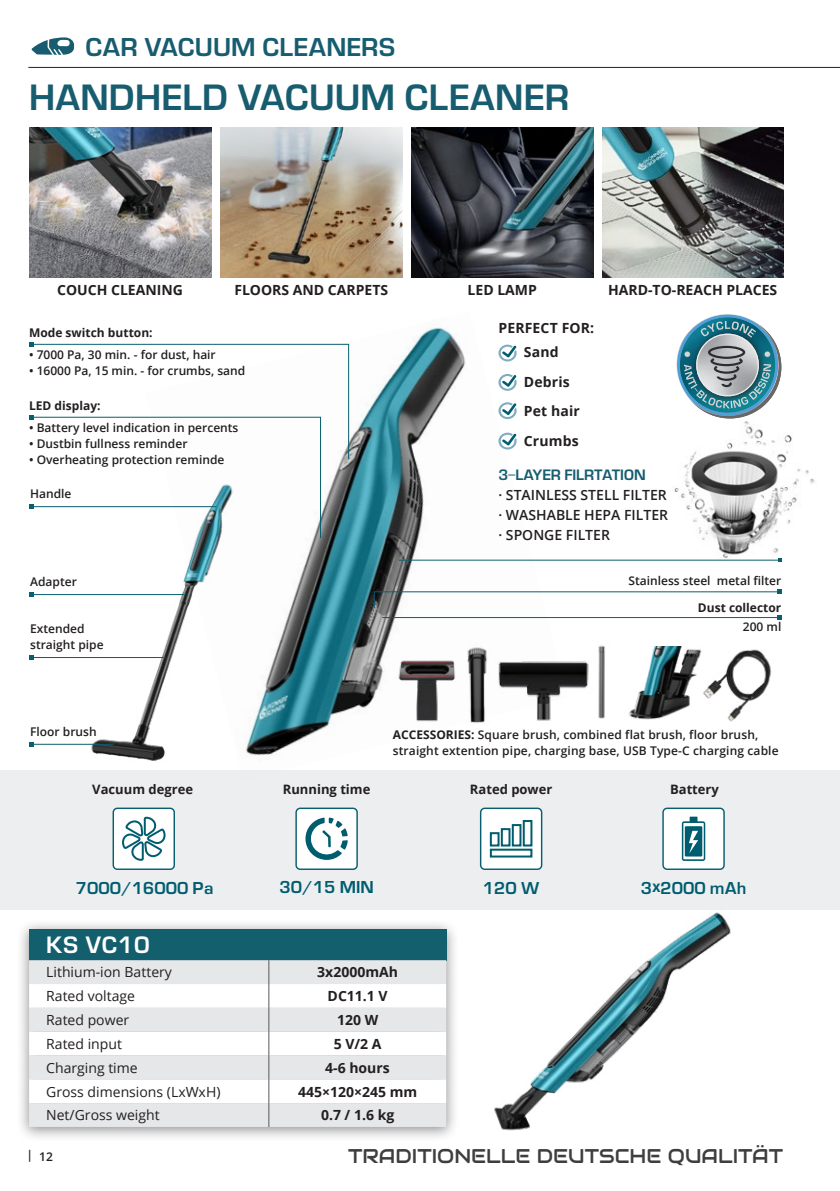
<style>
.page{position:relative;width:840px;height:1191px;background:#fff}
.page>*{position:absolute;margin:0;border:0;box-sizing:border-box;transform-origin:0 0}
.t1{font:34px "Europe Bogdan";color:#175d6f}
.t2{font:24px "Europe Bogdan";color:#175d6f}
.t3{font:22px "Europe Demi PL";letter-spacing:.025em;color:#fff}
.t4{font:19.8px "Audiowide";color:#3e3e3f}
.t5{font:16px "Europe Demi C";color:#005d6f}
.t6{font:700 14px/29.4px "Open Sans";color:#231f20}
.t7{font:14px "Open Sans";color:#231f20}
.t8{font:600 14px/20px "Open Sans";color:#231f20;text-align:justify}
.t9{font:14px "Europe Demi PL";letter-spacing:-.01em;color:#175d6f}
.t10{font:700 13px "Open Sans";color:#231f20}
.t11{font:600 12px/16px "Open Sans";color:#231f20}
.t12{font:700 12px "Open Sans";color:#231f20}
.s1{font-weight:700}
</style>
<div class="page">
<hr style="left:28px;top:67px;width:811px;height:1px;background:#231f20">
<svg style="left:31px;top:37px;width:43px;height:18px"></svg>
<img style="left:220px;top:128px;width:183px;height:149px">
<img style="left:29px;top:128px;width:182px;height:149px">
<img style="left:411px;top:128px;width:181px;height:149px">
<img style="left:602px;top:128px;width:180px;height:149px">
<div style="left:16px;top:919px;width:442px;height:224px;background:#231f20;opacity:.5"></div>
<div style="left:29px;top:929px;width:417px;height:31px;background:#145f6e"></div>
<div style="left:29px;top:960px;width:417px;height:167px;background:#e6e7e9"></div>
<svg style="left:29px;top:984px;width:417px;height:119px"></svg>
<svg style="left:268px;top:960px;width:1px;height:167px"></svg>
<img style="left:480px;top:909px;width:258px;height:222px">
<img style="left:266px;top:327px;width:301px;height:428px">
<div style="left:0;top:770px;width:839px;height:139px;background:#edeeef"></div>
<img style="left:672px;top:418px;width:143px;height:142px">
<hr style="left:398px;top:560px;width:381px;height:1px;background:#095f6f">
<svg style="left:373px;top:590px;width:407px;height:18px"></svg>
<hr style="left:382px;top:617px;width:396px;height:1px;background:#095f6f">
<svg style="left:776px;top:615px;width:4px;height:4px"></svg>
<img style="left:59px;top:539px;width:207px;height:222px">
<hr style="left:32px;top:594px;width:154px;height:1px;background:#095f6f">
<svg style="left:30px;top:592px;width:4px;height:4px"></svg>
<svg style="left:30px;top:342px;width:319px;height:197px"></svg>
<hr style="left:32px;top:657px;width:134px;height:1px;background:#095f6f">
<svg style="left:30px;top:655px;width:4px;height:4px"></svg>
<hr style="left:32px;top:744px;width:82px;height:1px;background:#095f6f">
<svg style="left:30px;top:742px;width:4px;height:4px"></svg>
<svg style="left:498px;top:344px;width:18px;height:17px"></svg>
<svg style="left:498px;top:374px;width:18px;height:17px"></svg>
<svg style="left:498px;top:402px;width:18px;height:17px"></svg>
<svg style="left:498px;top:433px;width:18px;height:16px"></svg>
<img style="left:394px;top:656px;width:61px;height:69px">
<img style="left:461px;top:642px;width:35px;height:82px">
<img style="left:495px;top:658px;width:94px;height:69px">
<img style="left:598px;top:645px;width:7px;height:74px">
<img style="left:628px;top:646px;width:67px;height:74px">
<img style="left:695px;top:649px;width:77px;height:73px">
<div style="left:480px;top:808px;width:61px;height:61px;background:#fff;border-radius:4px"></div>
<div style="left:479px;top:807px;width:63px;height:63px;border:1px solid #095f6f;border-radius:4px"></div>
<div style="left:522px;top:820px;width:10px;height:26px;border:2px solid #005d6f"></div>
<div style="left:489px;top:848px;width:43px;height:9px;border:2px solid #005d6f"></div>
<div style="left:511px;top:824px;width:10px;height:22px;border:2px solid #005d6f"></div>
<div style="left:500px;top:828px;width:10px;height:18px;border:2px solid #005d6f"></div>
<div style="left:489px;top:832px;width:10px;height:14px;border:2px solid #005d6f"></div>
<div style="left:113px;top:808px;width:61px;height:61px;background:#fff;border-radius:4px"></div>
<div style="left:112px;top:807px;width:63px;height:63px;border:1px solid #095f6f;border-radius:4px"></div>
<svg style="left:122px;top:816px;width:44px;height:45px"></svg>
<div style="left:296px;top:808px;width:61px;height:61px;background:#fff;border-radius:4px"></div>
<div style="left:295px;top:807px;width:62px;height:63px;border:1px solid #095f6f;border-radius:4px"></div>
<svg style="left:305px;top:817px;width:42px;height:43px"></svg>
<div style="left:662px;top:808px;width:61px;height:61px;background:#fff;border-radius:4px"></div>
<div style="left:662px;top:807px;width:62px;height:63px;border:1px solid #095f6f;border-radius:4px"></div>
<svg style="left:681px;top:816px;width:23px;height:45px"></svg>
<img style="left:714px;top:349px;width:66px;height:69px">
<img style="left:711px;top:314px;width:67px;height:102px">
<svg style="left:676px;top:315px;width:101px;height:100px"></svg>
<h2 class="t2" style="left:85px;top:33px;width:311px">CAR VACUUM CLEANERS</h2>
<h1 class="t1" style="left:29px;top:78px;width:541px">HANDHELD VACUUM CLEANER</h1>
<p class="t6" style="left:57px;top:274px;width:127px">COUCH CLEANING</p>
<p class="t6" style="left:234px;top:274px;width:155px">FLOORS AND CARPETS</p>
<p class="t6" style="left:467px;top:274px;width:71px">LED LAMP</p>
<p class="t6" style="left:607px;top:274px;width:171px">HARD-TO-REACH PLACES</p>
<p class="t12" style="left:29px;top:324px;width:125px">Mode switch button:</p>
<p class="t11" style="left:29px;top:346px;width:188px">• 7000 Pa, 30 min. - for dust, hair</p>
<p class="t11" style="left:29px;top:362px;width:218px">• 16000 Pa, 15 min. - for crumbs, sand</p>
<p class="t12" style="left:29px;top:397px;width:73px">LED display:</p>
<p class="t11" style="left:29px;top:419px;width:211px">• Battery level indication in percents</p>
<p class="t11" style="left:29px;top:435px;width:160px">• Dustbin fullness reminder</p>
<p class="t11" style="left:29px;top:451px;width:197px">• Overheating protection reminde</p>
<p class="t6" style="left:498px;top:313px;width:97px">PERFECT FOR:</p>
<p class="t6" style="left:523px;top:337px;width:58px">Sand<br>Debris<br>Pet hair<br>Crumbs</p>
<p class="t11" style="left:30px;top:485px;width:43px">Handle</p>
<p class="t9" style="left:498px;top:467px;width:149px">3-LAYER FILRTATION</p>
<p class="t8" style="left:498px;top:485px;width:171px">· STAINLESS STELL FILTER · WASHABLE HEPA FILTER · SPONGE FILTER</p>
<p class="t11" style="left:30px;top:573px;width:48px">Adapter</p>
<p class="t11" style="left:30px;top:620px;width:75px">Extended straight pipe</p>
<p class="t11" style="left:628px;top:572px;width:154px">Stainless steel metal filter</p>
<p class="t12" style="left:697px;top:599px;width:85px">Dust collector</p>
<p class="t11" style="left:742px;top:619px;width:40px">200 ml</p>
<p class="t11" style="left:30px;top:723px;width:68px">Floor brush</p>
<p class="t11" style="left:392px;top:726px;width:387px"><span class="s1">ACCESSORIES:</span> Square brush, combined flat brush, floor brush, straight extention pipe, charging base, USB Type-C charging cable</p>
<p class="t10" style="left:92px;top:780px;width:102px">Vacuum degree</p>
<p class="t10" style="left:283px;top:780px;width:89px">Running time</p>
<p class="t10" style="left:669px;top:780px;width:50px">Battery</p>
<p class="t10" style="left:469px;top:780px;width:84px">Rated power</p>
<h3 class="t5" style="left:76px;top:878px;width:139px">7000/16000 Pa</h3>
<h3 class="t5" style="left:279px;top:878px;width:96px">30/15 MIN</h3>
<h3 class="t5" style="left:482px;top:878px;width:58px">120 W</h3>
<h3 class="t5" style="left:640px;top:878px;width:107px">3x2000 mAh</h3>
<h3 class="t3" style="left:46px;top:932px;width:105px">KS VC10</h3>
<p class="t7" style="left:46px;top:962px;width:127px">Lithium-ion Battery</p>
<p class="t6" style="left:317px;top:957px;width:82px">3x2000mAh</p>
<p class="t7" style="left:46px;top:986px;width:90px">Rated voltage</p>
<p class="t6" style="left:327px;top:981px;width:61px">DC11.1 V</p>
<p class="t7" style="left:46px;top:1010px;width:84px">Rated power</p>
<p class="t6" style="left:337px;top:1005px;width:43px">120 W</p>
<p class="t7" style="left:46px;top:1034px;width:77px">Rated input</p>
<p class="t6" style="left:333px;top:1028px;width:49px">5 V/2 A</p>
<p class="t7" style="left:46px;top:1058px;width:93px">Charging time</p>
<p class="t6" style="left:325px;top:1052px;width:66px">4-6 hours</p>
<p class="t7" style="left:46px;top:1082px;width:176px">Gross dimensions (LxWxH)</p>
<p class="t6" style="left:298px;top:1076px;width:121px">445×120×245 mm</p>
<p class="t7" style="left:46px;top:1105px;width:115px">Net/Gross weight</p>
<p class="t6" style="left:321px;top:1100px;width:75px">0.7 / 1.6 kg</p>
<p class="t11" style="left:26px;top:1148px;width:28px">| 12</p>
<h3 class="t4" style="left:348px;top:1143px;width:436px">TRADITIONELLE DEUTSCHE QUALITÄT</h3>
</div>
